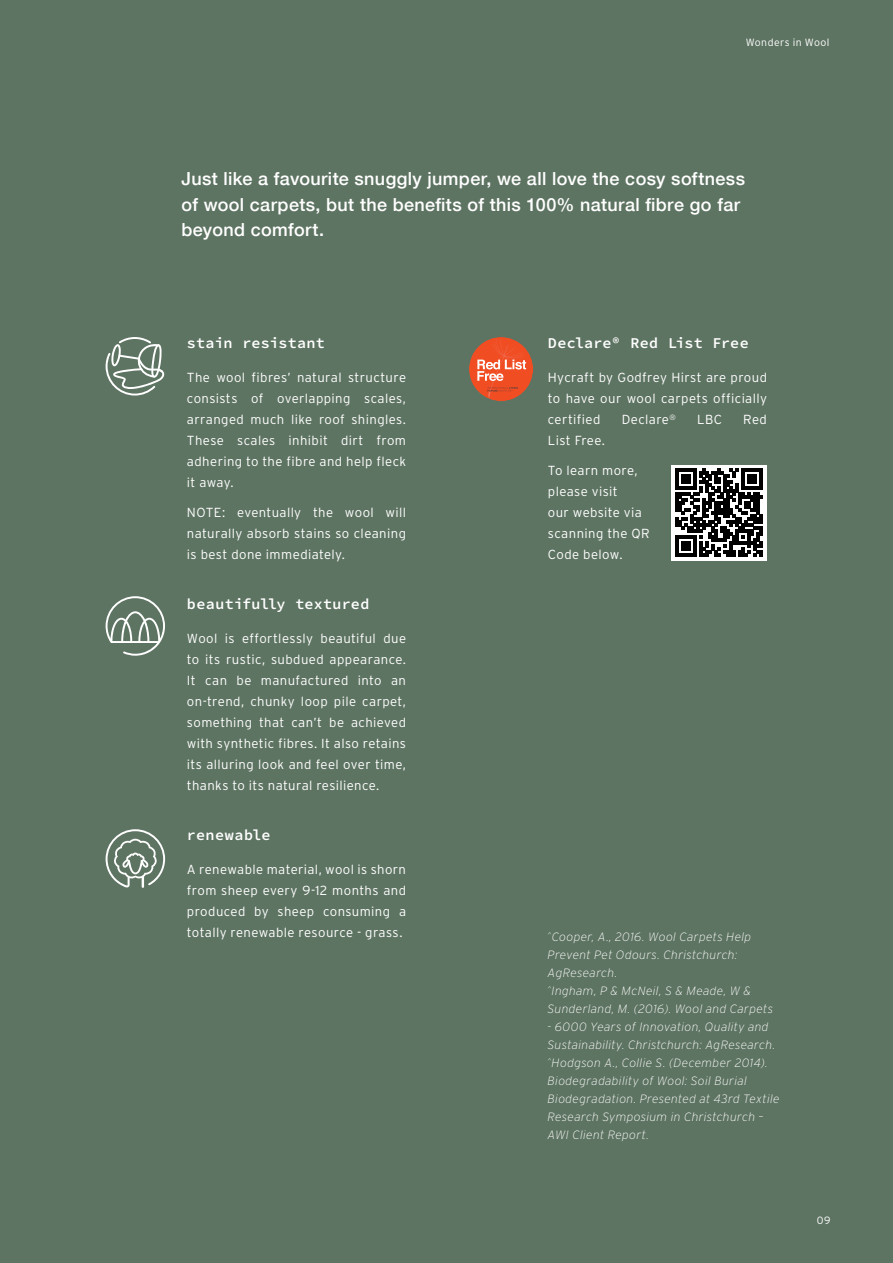
<style>
.page{position:relative;width:893px;height:1263px;background:#5e7462}
.page>*{position:absolute;margin:0;border:0;box-sizing:border-box;transform-origin:0 0}
.t1{font:500 18px/25.5px "Helvetica Neue";letter-spacing:.02em;color:#fff}
.t2{font:600 15px "Source Code Pro";letter-spacing:.02em;color:#fff}
.t3{font:300 13.2px/21px "Interstate";letter-spacing:.03em;color:#fff;text-align:justify}
.t4{font:italic 200 12px/18px "Interstate";letter-spacing:.03em;color:#fff}
.t5{font:300 10.5px "Interstate";letter-spacing:.04em;color:#fff}
</style>
<div class="page">
<svg style="left:106px;top:596px;width:59px;height:60px"></svg>
<svg style="left:106px;top:829px;width:59px;height:59px"></svg>
<svg style="left:106px;top:337px;width:58px;height:58px"></svg>
<div style="left:469px;top:337px;width:64px;height:64px;background:#f04d23;border-radius:50%"></div>
<svg style="left:477px;top:339px;width:49px;height:59px"></svg>
<div style="left:671px;top:465px;width:96px;height:95px;background:#fff"></div>
<svg style="left:675px;top:469px;width:88px;height:87px"></svg>
<p class="t5" style="left:746px;top:37px;width:85px">Wonders in Wool</p>
<h1 class="t1" style="left:181px;top:168px;width:565px">Just like a favourite snuggly jumper, we all love the cosy softness of wool carpets, but the benefits of this 100% natural fibre go far beyond comfort.</h1>
<p class="t2" style="left:187px;top:337px;width:139px">stain resistant</p>
<p class="t3" style="left:187px;top:368px;width:221px">The wool fibres’ natural structure consists of overlapping scales, arranged much like roof shingles.<br>These scales inhibit dirt from adhering to the fibre and help fleck it away.</p>
<p class="t3" style="left:187px;top:502px;width:221px">NOTE: eventually the wool will naturally absorb stains so cleaning is best done immediately.</p>
<p class="t2" style="left:187px;top:598px;width:184px">beautifully textured</p>
<p class="t3" style="left:187px;top:628px;width:221px">Wool is effortlessly beautiful due to its rustic, subdued appearance.<br>It can be manufactured into an on-trend, chunky loop pile carpet, something that can’t be achieved with synthetic fibres. It also retains its alluring look and feel over time, thanks to its natural resilience.</p>
<p class="t2" style="left:187px;top:829px;width:85px">renewable</p>
<p class="t3" style="left:187px;top:860px;width:221px">A renewable material, wool is shorn from sheep every 9-12 months and produced by sheep consuming a totally renewable resource - grass.</p>
<p class="t2" style="left:548px;top:337px;width:202px">Declare® Red List Free</p>
<p class="t3" style="left:548px;top:368px;width:221px">Hycraft by Godfrey Hirst are proud to have our wool carpets officially certified</p>
<p class="t3" style="left:622px;top:410px;width:56px">Declare<sup>®</sup></p>
<p class="t3" style="left:697px;top:410px;width:26px">LBC</p>
<p class="t3" style="left:743px;top:410px;width:25px">Red</p>
<p class="t3" style="left:548px;top:431px;width:59px">List Free.</p>
<p class="t3" style="left:548px;top:460px;width:103px;text-align:left">To learn more, please visit<br>our website via scanning the QR<br>Code below.</p>
<p class="t4" style="left:547px;top:928px;width:227px"><sup>^</sup>Cooper, A., 2016. Wool Carpets Help<br>Prevent Pet Odours. Christchurch:<br>AgResearch.<br><sup>^</sup>Ingham, P &amp; McNeil, S &amp; Meade, W &amp;<br>Sunderland, M. (2016). Wool and Carpets</p>
<p class="t4" style="left:548px;top:1018px;width:233px">- 6000 Years of Innovation, Quality and Sustainability. Christchurch: AgResearch. <sup>^</sup>Hodgson A., Collie S. (December 2014).<br>Biodegradability of Wool: Soil Burial Biodegradation. Presented at 43rd Textile Research Symposium in Christchurch – AWI Client Report.</p>
<p class="t5" style="left:817px;top:1216px;width:15px">09</p>
</div>
